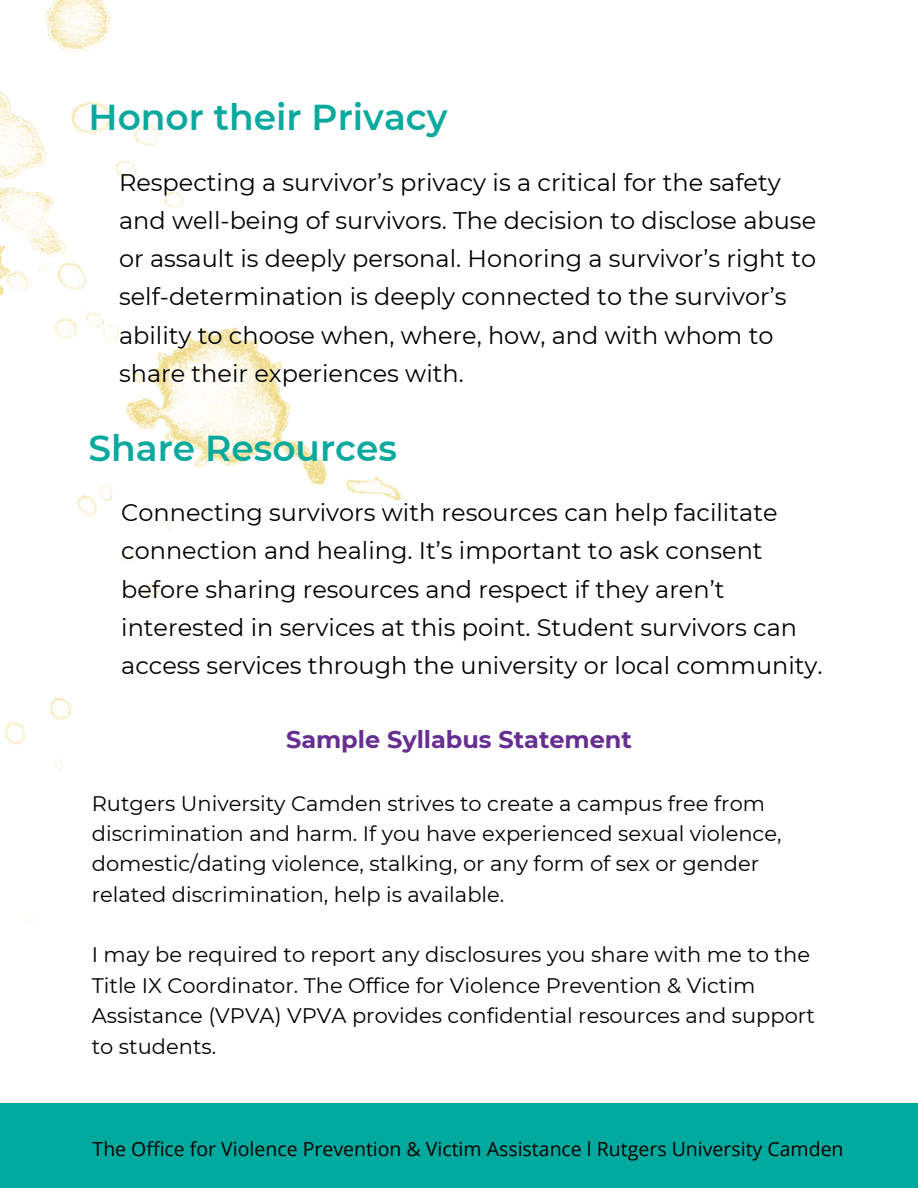
<style>
.page{position:relative;width:918px;height:1188px;background:#fff}
.page>*{position:absolute;margin:0;border:0;box-sizing:border-box;transform-origin:0 0}
.t1{font:600 36px "Montserrat";color:#0aa99d}
.t2{font:24px/38.2px "Montserrat";color:#000}
.t3{font:700 24px "Montserrat";color:#672e92}
.t4{font:21px/30.3px "Montserrat";color:#000}
.t5{font:19.5px "Open Sans";color:#000}
</style>
<div class="page">
<img style="left:0;top:0;width:401px;height:925px">
<div style="left:0;top:1103px;width:918px;height:85px;background:#00a99d"></div>
<h1 class="t1" style="left:89px;top:95px;width:360px">Honor their Privacy</h1>
<p class="t2" style="left:119px;top:163px;width:699px">Respecting a survivor’s privacy is a critical for the safety and well-being of survivors. The decision to disclose abuse or assault is deeply personal. Honoring a survivor’s right to self-determination is deeply connected to the survivor’s ability to choose when, where, how, and with whom to share their experiences with.</p>
<h1 class="t1" style="left:89px;top:426px;width:310px">Share Resources</h1>
<p class="t2" style="left:121px;top:493px;width:703px">Connecting survivors with resources can help facilitate connection and healing. It’s important to ask consent before sharing resources and respect if they aren’t interested in services at this point. Student survivors can access services through the university or local community.</p>
<p class="t3" style="left:286px;top:724px;width:347px">Sample Syllabus Statement</p>
<p class="t4" style="left:92px;top:788px;width:691px">Rutgers University Camden strives to create a campus free from discrimination and harm. If you have experienced sexual violence, domestic/dating violence, stalking, or any form of sex or gender related discrimination, help is available.</p>
<p class="t4" style="left:92px;top:940px;width:725px">I may be required to report any disclosures you share with me to the Title IX Coordinator. The Office for Violence Prevention &amp; Victim Assistance (VPVA) VPVA provides confidential resources and support to students.</p>
<p class="t5" style="left:93px;top:1135px;width:753px">The Office for Violence Prevention &amp; Victim Assistance l Rutgers University Camden</p>
</div>
